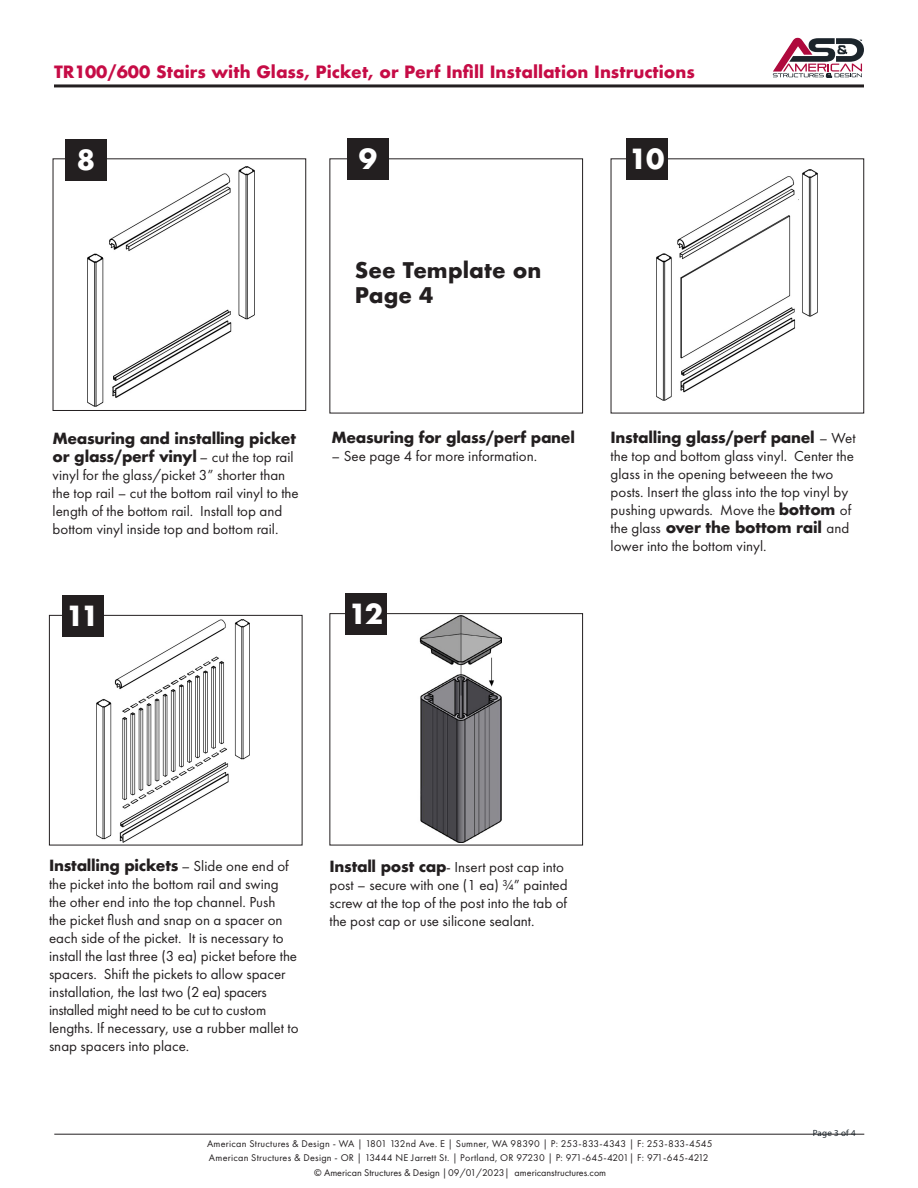
<style>
.page{position:relative;width:918px;height:1188px;background:#fff}
.page>*{position:absolute;margin:0;border:0;box-sizing:border-box;transform-origin:0 0}
.t1{font:700 27px "Futura";color:#fff}
.t2{font:700 21px "Futura";color:#231f20}
.t3{font:700 16.5px "Futura";color:#c60c46}
.t4{font:15px/18px "Futura PT";color:#231f20}
.t5{font:700 15px "Futura";letter-spacing:-.02em;color:#231f20}
.t6{font:10.2px/14.1px "Futura PT";letter-spacing:.025em;color:#231f20}
.t7{font:10.2px "Futura PT";color:#231f20}
.t8{font:9px "Myriad Pro";letter-spacing:.02em;color:#1b242b}
.s1{font-family:"Futura";font-weight:700}
</style>
<div class="page">
<hr style="left:54px;top:1134px;width:810px;height:1px;background:#231f20">
<svg style="left:773px;top:38px;width:91px;height:39px"></svg>
<img style="left:87px;top:167px;width:168px;height:240px">
<div style="left:53px;top:158px;width:253px;height:253px;border:1px solid #231f20"></div>
<img style="left:656px;top:169px;width:161px;height:231px">
<div style="left:66px;top:139px;width:41px;height:41px;background:#231f20"></div>
<div style="left:347px;top:139px;width:42px;height:41px;background:#231f20"></div>
<div style="left:626px;top:139px;width:41px;height:41px;background:#231f20"></div>
<hr style="left:54px;top:84px;width:810px;height:3px;background:#231f20">
<img style="left:97px;top:620px;width:153px;height:223px">
<div style="left:49px;top:615px;width:253px;height:230px;border:1px solid #231f20"></div>
<img style="left:419px;top:615px;width:82px;height:227px">
<div style="left:329px;top:613px;width:254px;height:232px;border:1px solid #231f20"></div>
<div style="left:345px;top:594px;width:41px;height:41px;background:#231f20"></div>
<div style="left:62px;top:595px;width:41px;height:41px;background:#231f20"></div>
<p class="t3" style="left:54px;top:60px;width:642px">TR100/600 Stairs with Glass, Picket, or Perf Infill Installation Instructions</p>
<p class="t1" style="left:77px;top:140px;width:20px">8</p>
<p class="t1" style="left:359px;top:140px;width:20px">9</p>
<p class="t1" style="left:629px;top:140px;width:37px">10</p>
<p class="t2" style="left:355px;top:255px;width:188px">See Template on</p>
<p class="t2" style="left:355px;top:280px;width:80px">Page 4</p>
<p class="t4" style="left:53px;top:430px;width:248px"><span class="s1">Measuring and installing picket or glass/perf vinyl</span> – cut the top rail vinyl for the glass/picket 3” shorter than the top rail – cut the bottom rail vinyl to the length of the bottom rail. Install top and bottom vinyl inside top and bottom rail.</p>
<p class="t1" style="left:66px;top:596px;width:35px">11</p>
<p class="t5" style="left:332px;top:427px;width:245px">Measuring for glass/perf panel</p>
<p class="t4" style="left:332px;top:447px;width:207px">– See page 4 for more information.</p>
<p class="t1" style="left:348px;top:594px;width:36px">12</p>
<p class="t4" style="left:611px;top:429px;width:246px"><span class="s1">Installing glass/perf panel</span> – Wet the top and bottom glass vinyl. Center the glass in the opening betweeen the two posts. Insert the glass into the top vinyl by pushing upwards. Move the <span class="s1">bottom</span> of the glass <span class="s1">over the bottom rail</span> and lower into the bottom vinyl.</p>
<p class="t4" style="left:49px;top:857px;width:251px"><span class="s1">Installing pickets</span> – Slide one end of the picket into the bottom rail and swing the other end into the top channel. Push<br>the picket flush and snap on a spacer on each side of the picket. It is necessary to install the last three (3 ea) picket before the spacers. Shift the pickets to allow spacer installation, the last two (2 ea) spacers installed might need to be cut to custom lengths. If necessary, use a rubber mallet to snap spacers into place.</p>
<p class="t4" style="left:329px;top:858px;width:240px"><span class="s1">Install post cap</span>- Insert post cap into post – secure with one (1 ea) ¾” painted screw at the top of the post into the tab of the post cap or use silicone sealant.</p>
<p class="t6" style="left:207px;top:1137px;width:507px">American Structures &amp; Design - WA | 1801 132nd Ave. E | Sumner, WA 98390 | P: 253-833-4343 | F: 253-833-4545<br>American Structures &amp; Design - OR | 13444 NE Jarrett St. | Portland, OR 97230 | P: 971-645-4201| F: 971-645-4212</p>
<p class="t7" style="left:314px;top:1167px;width:294px">© American Structures &amp; Design | 09/01/2023| americanstructures.com</p>
<p class="t8" style="left:813px;top:1127px;width:44px">Page 3 of 4</p>
</div>
